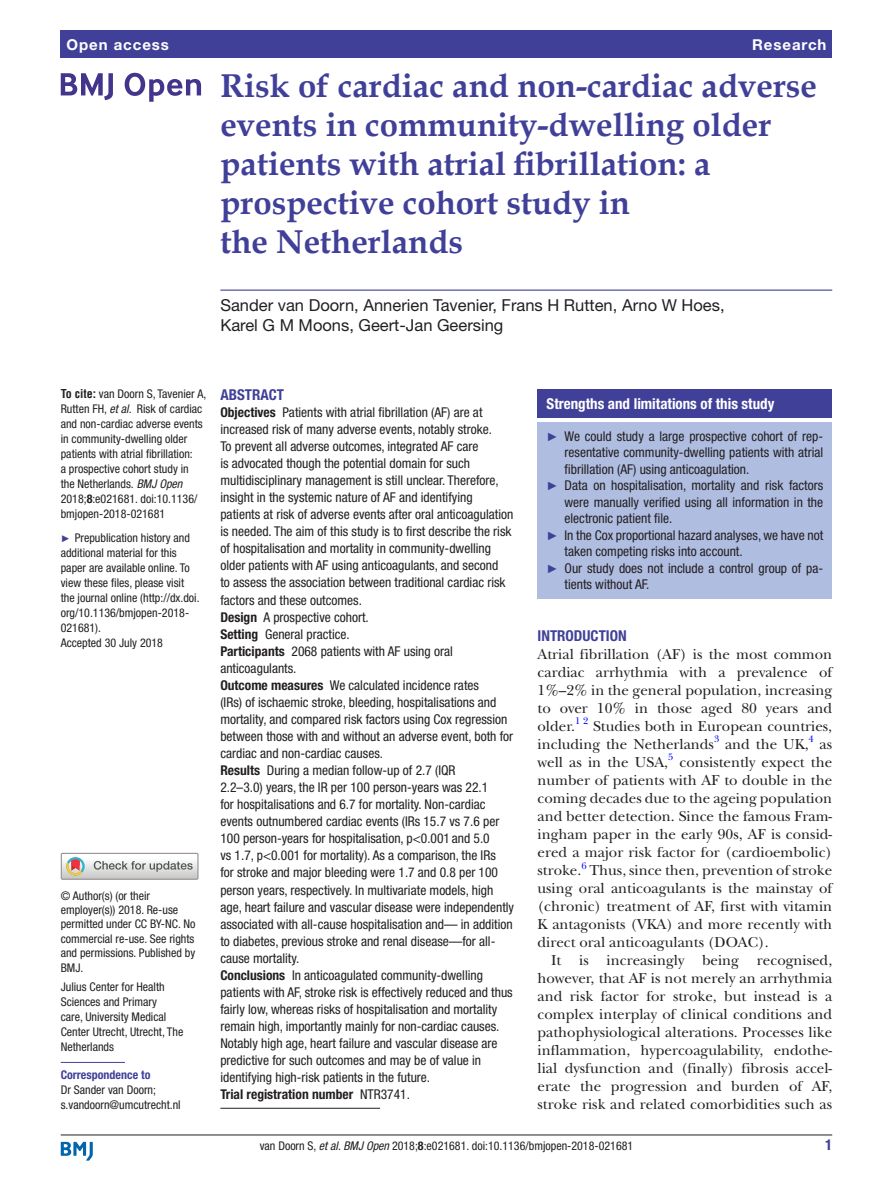
<style>
.page{position:relative;width:893px;height:1191px;background:#fff}
.page>*{position:absolute;margin:0;border:0;box-sizing:border-box;transform-origin:0 0}
.t1{font:700 33px/39px "Book Antiqua";color:#414099}
.t2{font:16.5px/19.5px "Helvetica Neue LT Std";color:#231f20}
.t3{font:15px/18px "New Baskerville";color:#231f20;text-align:justify}
.t4{font:700 condensed 15px "Helvetica Neue LT Std";color:#fff}
.t5{font:700 condensed 15px "Helvetica Neue LT Std";color:#414099}
.t6{font:700 15px "Helvetica Neue LT Std";letter-spacing:.065em;color:#fff}
.t7{font:condensed 13.5px/17.1px "Helvetica Neue LT Std";color:#231f20}
.t8{font:condensed 12px/15px "Helvetica Neue LT Std";color:#231f20}
.t9{font:700 condensed 12px "Helvetica Neue LT Std";color:#414099}
.t10{font:9.9px "New Baskerville";color:#00f}
.s1{font-family:"Helvetica LT Std";font-weight:700}
.s2{font-style:italic}
.s3{font-weight:700}
.s4{font-family:"Arial";font-stretch:normal;font-size:9.75px;color:#414099}
.s5{font-family:"Arial";font-stretch:normal;font-size:12px;color:#414099}
</style>
<div class="page">
<hr style="left:61px;top:1134px;width:771px;height:1px;background:#231f20">
<svg style="left:61px;top:1141px;width:32px;height:19px"></svg>
<div style="left:61px;top:31px;width:771px;height:27px;background:#414099"></div>
<hr style="left:220px;top:289px;width:612px;height:2px;background:#414099">
<hr style="left:61px;top:1062px;width:64px;height:1px;background:#414099">
<svg style="left:61px;top:73px;width:52px;height:27px"></svg>
<svg style="left:125px;top:73px;width:76px;height:29px"></svg>
<div style="left:61px;top:852px;width:138px;height:27px;border:1px solid #969090"></div>
<svg style="left:61px;top:853px;width:137px;height:26px"></svg>
<hr style="left:220px;top:1107px;width:160px;height:1px;background:#231f20">
<div style="left:538px;top:389px;width:294px;height:29px;background:#414099"></div>
<div style="left:538px;top:422px;width:294px;height:176px;background:#afbde1"></div>
<p class="t6" style="left:66px;top:35px;width:104px">Open access</p>
<p class="t6" style="left:752px;top:35px;width:76px">Research</p>
<h1 class="t1" style="left:220px;top:66px;width:598px">Risk of cardiac and non-cardiac adverse events in community-dwelling older patients with atrial fibrillation: a prospective cohort study in<br>the Netherlands</h1>
<p class="t2" style="left:220px;top:295px;width:506px">Sander van Doorn, Annerien Tavenier, Frans H Rutten, Arno W Hoes,<br>Karel G M Moons, Geert-Jan Geersing</p>
<p class="t8" style="left:61px;top:386px;width:147px"><span class="s1">To cite:</span> van Doorn S, Tavenier A,<br>Rutten FH, <span class="s2">et al</span>. Risk of cardiac and non-cardiac adverse events in community-dwelling older patients with atrial fibrillation:<br>a prospective cohort study in<br>the Netherlands. <span class="s2">BMJ Open<br></span>2018;<span class="s3">8</span>:e021681. doi:10.1136/ bmjopen-2018-021681</p>
<p class="t8" style="left:61px;top:530px;width:140px"><span class="s4">►</span> Prepublication history and additional material for this paper are available online. To view these files, please visit the journal online (http://dx.doi. org/10.1136/bmjopen-2018-<br>021681).<br>Accepted 30 July 2018</p>
<p class="t8" style="left:61px;top:888px;width:136px;line-height:14.4px">© Author(s) (or their employer(s)) 2018. Re-use permitted under CC BY-NC. No commercial re-use. See rights and permissions. Published by<br>BMJ.</p>
<p class="t8" style="left:61px;top:979px;width:124px">Julius Center for Health<br>Sciences and Primary<br>care, University Medical<br>Center Utrecht, Utrecht, The<br>Netherlands</p>
<p class="t9" style="left:61px;top:1067px;width:91px">Correspondence to</p>
<p class="t8" style="left:61px;top:1082px;width:121px">Dr Sander van Doorn; s.vandoorn@umcutrecht.nl</p>
<p class="t5" style="left:220px;top:385px;width:65px">Abstract</p>
<p class="t7" style="left:220px;top:403px;width:295px"><span class="s3">Objectives</span> Patients with atrial fibrillation (AF) are at increased risk of many adverse events, notably stroke.<br>To prevent all adverse outcomes, integrated AF care<br>is advocated though the potential domain for such multidisciplinary management is still unclear. Therefore, insight in the systemic nature of AF and identifying patients at risk of adverse events after oral anticoagulation is needed. The aim of this study is to first describe the risk of hospitalisation and mortality in community-dwelling older patients with AF using anticoagulants, and second<br>to assess the association between traditional cardiac risk factors and these outcomes.<br><span class="s3">Design</span> A prospective cohort.<br><span class="s3">Setting</span> General practice.<br><span class="s3">Participants</span> 2068 patients with AF using oral anticoagulants.<br><span class="s3">Outcome measures</span> We calculated incidence rates<br>(IRs) of ischaemic stroke, bleeding, hospitalisations and mortality, and compared risk factors using Cox regression between those with and without an adverse event, both for cardiac and non-cardiac causes.<br><span class="s3">Results</span> During a median follow-up of 2.7 (IQR<br>2.2–3.0) years, the IR per 100 person-years was 22.1<br>for hospitalisations and 6.7 for mortality. Non-cardiac events outnumbered cardiac events (IRs 15.7 vs 7.6 per 100 person-years for hospitalisation, p&lt;0.001 and 5.0<br>vs 1.7, p&lt;0.001 for mortality). As a comparison, the IRs<br>for stroke and major bleeding were 1.7 and 0.8 per 100 person years, respectively. In multivariate models, high age, heart failure and vascular disease were independently associated with all-cause hospitalisation and— in addition to diabetes, previous stroke and renal disease—for all&shy;cause mortality.<br><span class="s3">Conclusions</span> In anticoagulated community-dwelling patients with AF, stroke risk is effectively reduced and thus fairly low, whereas risks of hospitalisation and mortality remain high, importantly mainly for non-cardiac causes.<br>Notably high age, heart failure and vascular disease are predictive for such outcomes and may be of value in identifying high-risk patients in the future.<br><span class="s3">Trial registration number</span> NTR3741.</p>
<p class="t4" style="left:547px;top:394px;width:229px">Strengths and limitations of this study</p>
<p class="t7" style="left:547px;top:427px;width:278px"><span class="s5">►</span> We could study a large prospective cohort of rep-</p>
<p class="t7" style="left:565px;top:444px;width:260px">resentative community-dwelling patients with atrial</p>
<p class="t7" style="left:565px;top:460px;width:186px">fibrillation (AF) using anticoagulation.</p>
<p class="t7" style="left:547px;top:477px;width:278px"><span class="s5">►</span> Data on hospitalisation, mortality and risk factors</p>
<p class="t7" style="left:565px;top:493px;width:260px">were manually verified using all information in the</p>
<p class="t7" style="left:565px;top:510px;width:109px">electronic patient file.</p>
<p class="t7" style="left:547px;top:526px;width:278px"><span class="s5">►</span> In the Cox proportional hazard analyses, we have not</p>
<p class="t7" style="left:565px;top:543px;width:180px">taken competing risks into account.</p>
<p class="t7" style="left:547px;top:559px;width:278px"><span class="s5">►</span> Our study does not include a control group of pa-</p>
<p class="t7" style="left:565px;top:576px;width:86px">tients without AF.</p>
<p class="t5" style="left:538px;top:627px;width:91px">Introduction</p>
<p class="t3" style="left:538px;top:645px;width:296px">Atrial fibrillation (AF) is the most common cardiac arrhythmia with a prevalence of 1%–2% in the general population, increasing to over 10% in those aged 80 years and older.</p>
<p class="t10" style="left:575px;top:715px;width:15px">1 2</p>
<p class="t3" style="left:538px;top:717px;width:296px;text-indent:56px">Studies both in European countries, including the Netherlands</p>
<p class="t10" style="left:714px;top:733px;width:7px">3</p>
<p class="t3" style="left:725px;top:735px;width:85px">and the UK,</p>
<p class="t10" style="left:809px;top:733px;width:7px">4</p>
<p class="t3" style="left:820px;top:735px;width:14px">as</p>
<p class="t3" style="left:538px;top:753px;width:132px">well as in the USA,</p>
<p class="t10" style="left:668px;top:751px;width:7px">5</p>
<p class="t3" style="left:538px;top:753px;width:296px;text-indent:142px">consistently expect the number of patients with AF to double in the coming decades due to the ageing population and better detection. Since the famous Fram&shy;ingham paper in the early 90s, AF is consid&shy;ered a major risk factor for (cardioembolic) stroke.</p>
<p class="t10" style="left:581px;top:859px;width:7px">6</p>
<p class="t3" style="left:538px;top:861px;width:296px;text-indent:52px">Thus, since then, prevention of stroke using oral anticoagulants is the mainstay of (chronic) treatment of AF, first with vitamin K antagonists (VKA) and more recently with direct oral anticoagulants (DOAC).</p>
<p class="t3" style="left:538px;top:951px;width:296px;text-indent:14px">It is increasingly being recognised, however, that AF is not merely an arrhythmia and risk factor for stroke, but instead is a complex interplay of clinical conditions and pathophysiological alterations. Processes like inflammation, hypercoagulability, endothe&shy;lial dysfunction and (finally) fibrosis accel&shy;erate the progression and burden of AF, stroke risk and related comorbidities such as</p>
<p class="t8" style="left:260px;top:1137px;width:375px">van Doorn S, <span class="s2">et al</span>. <span class="s2">BMJ Open</span> 2018;<span class="s3">8</span>:e021681. doi:10.1136/bmjopen-2018-021681</p>
<p class="t5" style="left:825px;top:1135px;width:9px">1</p>
</div>
